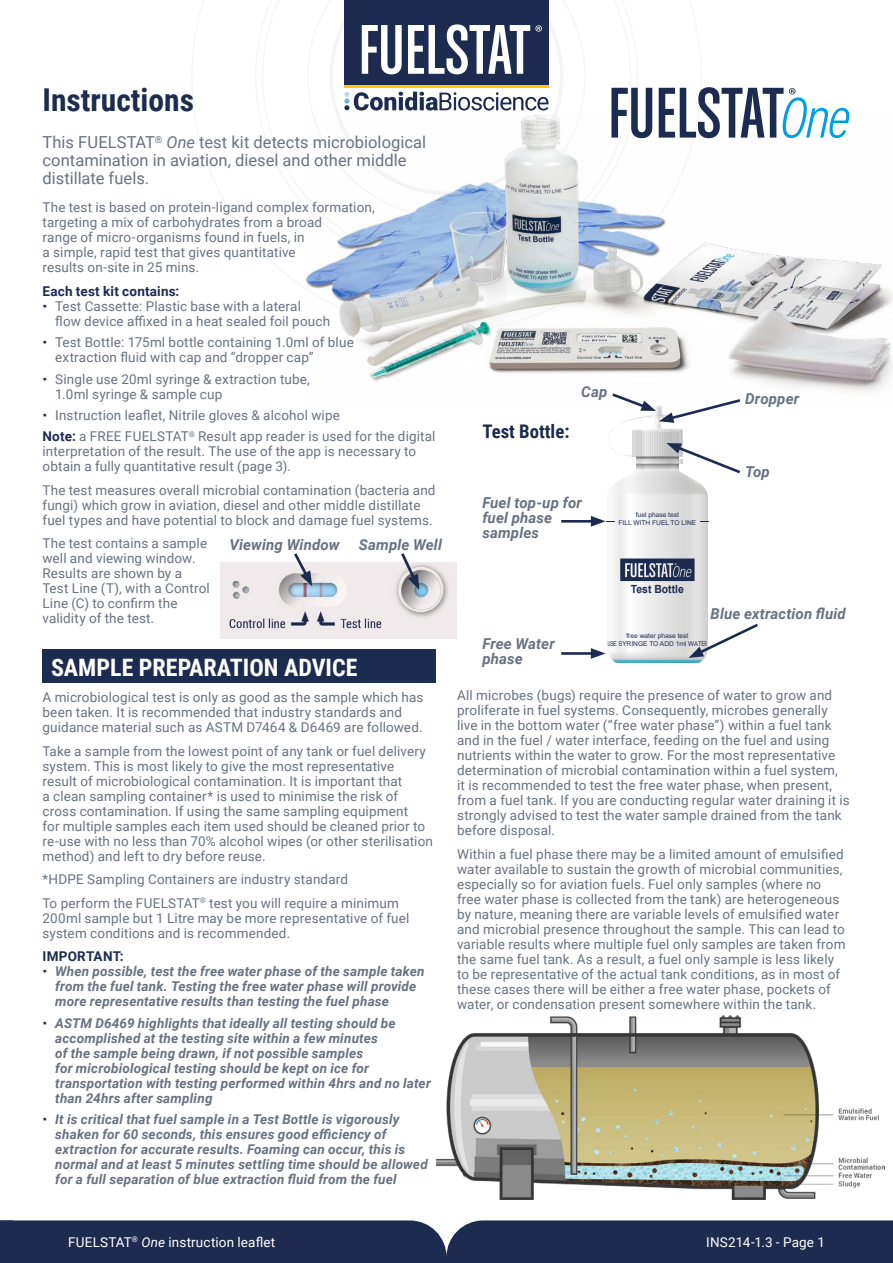
<style>
.page{position:relative;width:893px;height:1263px;background:#fff}
.page>*{position:absolute;margin:0;border:0;box-sizing:border-box;transform-origin:0 0}
.t1{font:700 31.5px "Roboto Condensed";color:#1e2b50}
.t2{font:700 24px "Roboto Condensed";color:#fff}
.t3{font:700 18.75px "Roboto Condensed";color:#1e2b50}
.t4{font:16.5px/18px "Roboto";color:#687280}
.t5{font:italic 700 15px/15px "Roboto";letter-spacing:.01em;color:#687280}
.t6{font:13.5px/15px "Roboto";letter-spacing:.01em;color:#687280}
.t7{font:italic 700 13.5px/15px "Roboto";letter-spacing:.015em;color:#687280}
.t8{font:13.5px "Roboto";letter-spacing:.015em;color:#fff}
.t9{font:700 13.5px "Roboto";letter-spacing:.015em;color:#1e2b50}
.t10{font:700 11.25px "Arial";color:#1e2b50;scale:.92 1}
.t11{font:6.6px/7.9px "Arial";color:#1e2b50;text-align:center}
.s1{font-style:italic}
.s2{font-weight:700;color:#1e2b50}
</style>
<div class="page">
<img style="left:305px;top:114px;width:588px;height:278px">
<hr style="left:561px;top:652px;width:35px;height:3px;background:#1e2b50">
<hr style="left:561px;top:520px;width:35px;height:3px;background:#1e2b50">
<svg style="left:591px;top:391px;width:170px;height:272px"></svg>
<img style="left:220px;top:562px;width:236px;height:77px">
<svg style="left:292px;top:553px;width:20px;height:33px"></svg>
<svg style="left:399px;top:553px;width:20px;height:37px"></svg>
<img style="left:436px;top:1016px;width:448px;height:183px">
<svg style="left:611px;top:88px;width:41px;height:50px"></svg>
<svg style="left:659px;top:87px;width:191px;height:51px"></svg>
<div style="left:43px;top:649px;width:393px;height:35px;background:#1e2b50"></div>
<div style="left:0;top:1220px;width:893px;height:43px;background:#1e2b50"></div>
<div style="left:344px;top:0;width:205px;height:51px;background:#1e2b50"></div>
<div style="left:344px;top:9px;width:205px;height:77px;background:#1e2b50"></div>
<hr style="left:344px;top:86px;width:205px;height:2px;background:#ffcb04">
<svg style="left:362px;top:25px;width:40px;height:49px"></svg>
<svg style="left:408px;top:24px;width:134px;height:50px"></svg>
<svg style="left:344px;top:92px;width:205px;height:19px"></svg>
<h1 class="t1" style="left:43px;top:87px;width:153px">Instructions</h1>
<p class="t4" style="left:43px;top:135px;width:385px">This FUELSTAT<sup>®</sup> <span class="s1">One</span> test kit detects microbiological contamination in aviation, diesel and other middle distillate fuels.</p>
<p class="t6" style="left:43px;top:201px;width:334px">The test is based on protein-ligand complex formation, targeting a mix of carbohydrates from a broad<br>range of micro-organisms found in fuels, in<br>a simple, rapid test that gives quantitative<br>results on-site in 25 mins.</p>
<p class="t9" style="left:43px;top:285px;width:138px">Each test kit contains:</p>
<p class="t6" style="left:55px;top:299px;width:276px">Test Cassette: Plastic base with a lateral<br>flow device affixed in a heat sealed foil pouch</p>
<p class="t6" style="left:55px;top:336px;width:300px">Test Bottle: 175ml bottle containing 1.0ml of blue extraction fluid with cap and “dropper cap”</p>
<p class="t6" style="left:55px;top:372px;width:256px">Single use 20ml syringe &amp; extraction tube,<br>1.0ml syringe &amp; sample cup</p>
<p class="t6" style="left:43px;top:404px;width:395px;line-height:21.5px;text-indent:13px">Instruction leaflet, Nitrile gloves &amp; alcohol wipe<br><span class="s2">Note:</span> a FREE FUELSTAT<sup>®</sup> Result app reader is used for the digital</p>
<p class="t6" style="left:43px;top:445px;width:375px">interpretation of the result. The use of the app is necessary to obtain a fully quantitative result (page 3).</p>
<p class="t6" style="left:43px;top:483px;width:395px">The test measures overall microbial contamination (bacteria and fungi) which grow in aviation, diesel and other middle distillate fuel types and have potential to block and damage fuel systems.</p>
<p class="t6" style="left:43px;top:537px;width:169px">The test contains a sample well and viewing window.<br>Results are shown by a<br>Test Line (T), with a Control<br>Line (C) to confirm the validity of the test.</p>
<p class="t5" style="left:230px;top:539px;width:111px">Viewing Window</p>
<p class="t5" style="left:359px;top:539px;width:85px">Sample Well</p>
<h2 class="t2" style="left:51px;top:657px;width:308px">SAMPLE PREPARATION ADVICE</h2>
<p class="t6" style="left:43px;top:691px;width:382px">A microbiological test is only as good as the sample which has been taken. It is recommended that industry standards and guidance material such as ASTM D7464 &amp; D6469 are followed.</p>
<p class="t6" style="left:43px;top:744px;width:392px">Take a sample from the lowest point of any tank or fuel delivery system. This is most likely to give the most representative<br>result of microbiological contamination. It is important that<br>a clean sampling container* is used to minimise the risk of cross contamination. If using the same sampling equipment<br>for multiple samples each item used should be cleaned prior to re-use with no less than 70% alcohol wipes (or other sterilisation method) and left to dry before reuse.</p>
<p class="t6" style="left:43px;top:868px;width:358px;line-height:23.5px">*HDPE Sampling Containers are industry standard<br>To perform the FUELSTAT<sup>®</sup> test you will require a minimum</p>
<p class="t6" style="left:43px;top:911px;width:368px">200ml sample but 1 Litre may be more representative of fuel system conditions and is recommended.</p>
<p class="t9" style="left:43px;top:951px;width:83px">IMPORTANT:</p>
<p class="t7" style="left:55px;top:965px;width:371px">When possible, test the free water phase of the sample taken from the fuel tank. Testing the free water phase will provide more representative results than testing the fuel phase</p>
<p class="t7" style="left:55px;top:1015px;width:377px">ASTM D6469 highlights that ideally all testing should be accomplished at the testing site within a few minutes<br>of the sample being drawn, if not possible samples<br>for microbiological testing should be kept on ice for transportation with testing performed within 4hrs and no later than 24hrs after sampling</p>
<p class="t7" style="left:55px;top:1111px;width:374px">It is critical that fuel sample in a Test Bottle is vigorously shaken for 60 seconds, this ensures good efficiency of extraction for accurate results. Foaming can occur, this is normal and at least 5 minutes settling time should be allowed for a full separation of blue extraction fluid from the fuel</p>
<h3 class="t3" style="left:482px;top:424px;width:89px">Test Bottle:</h3>
<p class="t5" style="left:581px;top:385px;width:28px">Cap</p>
<p class="t5" style="left:482px;top:496px;width:101px">Fuel top-up for fuel phase samples</p>
<p class="t11" style="left:619px;top:511px;width:79px">fuel phase test<br>FILL WITH FUEL TO LINE</p>
<p class="t5" style="left:745px;top:393px;width:56px">Dropper</p>
<p class="t5" style="left:745px;top:465px;width:26px">Top</p>
<p class="t10" style="left:631px;top:582px;width:59px">Test Bottle</p>
<p class="t5" style="left:710px;top:605px;width:137px">Blue extraction fluid</p>
<p class="t5" style="left:482px;top:638px;width:74px">Free Water phase</p>
<p class="t11" style="left:608px;top:632px;width:101px">free water phase test<br>USE SYRINGE TO ADD 1ml WATER</p>
<p class="t6" style="left:457px;top:689px;width:394px">All microbes (bugs) require the presence of water to grow and proliferate in fuel systems. Consequently, microbes generally live in the bottom water (“free water phase”) within a fuel tank and in the fuel / water interface, feeding on the fuel and using nutrients within the water to grow. For the most representative determination of microbial contamination within a fuel system,<br>it is recommended to test the free water phase, when present, from a fuel tank. If you are conducting regular water draining it is strongly advised to test the water sample drained from the tank before disposal.</p>
<p class="t6" style="left:457px;top:846px;width:390px">Within a fuel phase there may be a limited amount of emulsified water available to sustain the growth of microbial communities, especially so for aviation fuels. Fuel only samples (where no free water phase is collected from the tank) are heterogeneous by nature, meaning there are variable levels of emulsified water and microbial presence throughout the sample. This can lead to variable results where multiple fuel only samples are taken from the same fuel tank. As a result, a fuel only sample is less likely to be representative of the actual tank conditions, as in most of these cases there will be either a free water phase, pockets of water, or condensation present somewhere within the tank.</p>
<p class="t8" style="left:68px;top:1234px;width:209px">FUELSTAT<sup>®</sup> <span class="s1">One</span> instruction leaflet</p>
<p class="t8" style="left:706px;top:1232px;width:120px">INS214-1.3 - Page 1</p>
</div>
